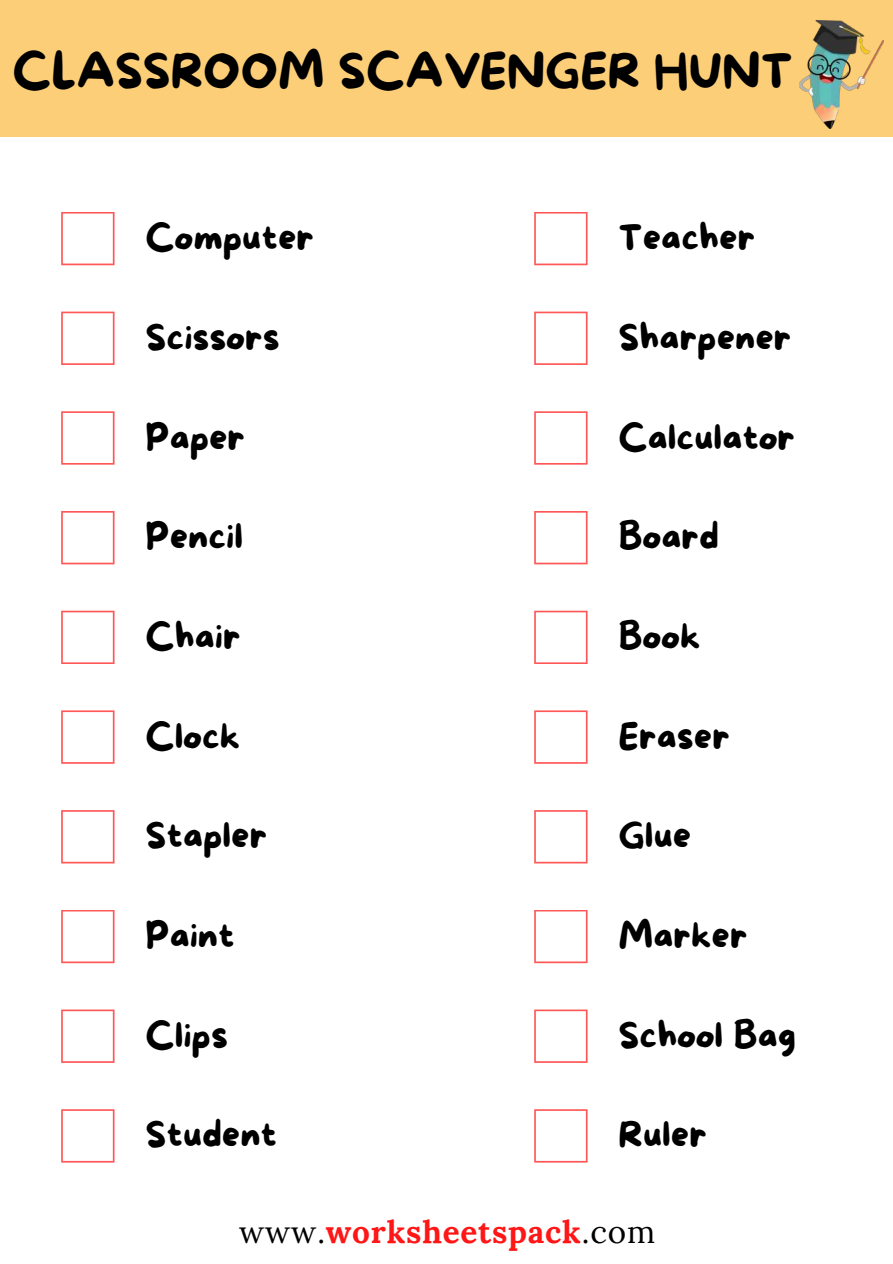
<style>
.page{position:relative;width:893px;height:1264px;background:#fff}
.page>*{position:absolute;margin:0;border:0;box-sizing:border-box;transform-origin:0 0}
.t1{font:48px "More Sugar";color:#000}
.t2{font:36px "More Sugar";color:#000}
.t3{font:700 31.5px "Lora";letter-spacing:.025em;color:#ff1616}
.s1{font-weight:400;color:#000}
</style>
<div class="page">
<svg style="left:61px;top:212px;width:53px;height:53px"></svg>
<svg style="left:534px;top:212px;width:53px;height:53px"></svg>
<svg style="left:61px;top:311px;width:53px;height:54px"></svg>
<svg style="left:534px;top:311px;width:53px;height:54px"></svg>
<svg style="left:61px;top:411px;width:53px;height:53px"></svg>
<svg style="left:534px;top:411px;width:53px;height:53px"></svg>
<svg style="left:61px;top:511px;width:53px;height:53px"></svg>
<svg style="left:534px;top:511px;width:53px;height:53px"></svg>
<svg style="left:61px;top:610px;width:53px;height:54px"></svg>
<svg style="left:534px;top:610px;width:53px;height:54px"></svg>
<svg style="left:61px;top:710px;width:53px;height:53px"></svg>
<svg style="left:534px;top:710px;width:53px;height:53px"></svg>
<svg style="left:61px;top:810px;width:53px;height:53px"></svg>
<svg style="left:534px;top:810px;width:53px;height:53px"></svg>
<svg style="left:61px;top:910px;width:53px;height:53px"></svg>
<svg style="left:534px;top:910px;width:53px;height:53px"></svg>
<svg style="left:61px;top:1009px;width:53px;height:53px"></svg>
<svg style="left:534px;top:1009px;width:53px;height:53px"></svg>
<svg style="left:61px;top:1109px;width:53px;height:53px"></svg>
<svg style="left:534px;top:1109px;width:53px;height:53px"></svg>
<div style="left:0;top:0;width:892px;height:136px;background:#fcce77"></div>
<img style="left:799px;top:20px;width:84px;height:108px">
<h1 class="t1" style="left:13px;top:45px;width:781px">CLASSROOM SCAVENGER HUNT</h1>
<p class="t2" style="left:146px;top:218px;width:170px">Computer</p>
<p class="t2" style="left:618px;top:218px;width:138px">Teacher</p>
<p class="t2" style="left:146px;top:318px;width:136px">Scissors</p>
<p class="t2" style="left:618px;top:318px;width:174px">Sharpener</p>
<p class="t2" style="left:146px;top:417px;width:101px">Paper</p>
<p class="t2" style="left:618px;top:417px;width:178px">Calculator</p>
<p class="t2" style="left:146px;top:517px;width:99px">Pencil</p>
<p class="t2" style="left:618px;top:517px;width:102px">Board</p>
<p class="t2" style="left:146px;top:617px;width:96px">Chair</p>
<p class="t2" style="left:618px;top:617px;width:83px">Book</p>
<p class="t2" style="left:146px;top:716px;width:96px">Clock</p>
<p class="t2" style="left:618px;top:716px;width:113px">Eraser</p>
<p class="t2" style="left:146px;top:816px;width:123px">Stapler</p>
<p class="t2" style="left:618px;top:816px;width:74px">Glue</p>
<p class="t2" style="left:146px;top:915px;width:90px">Paint</p>
<p class="t2" style="left:618px;top:915px;width:131px">Marker</p>
<p class="t2" style="left:146px;top:1015px;width:84px">Clips</p>
<p class="t2" style="left:618px;top:1015px;width:179px">School Bag</p>
<p class="t2" style="left:146px;top:1115px;width:133px">Student</p>
<p class="t2" style="left:618px;top:1115px;width:90px">Ruler</p>
<p class="t3" style="left:239px;top:1210px;width:417px"><span class="s1">www.</span>worksheetspack<span class="s1">.com</span></p>
</div>
